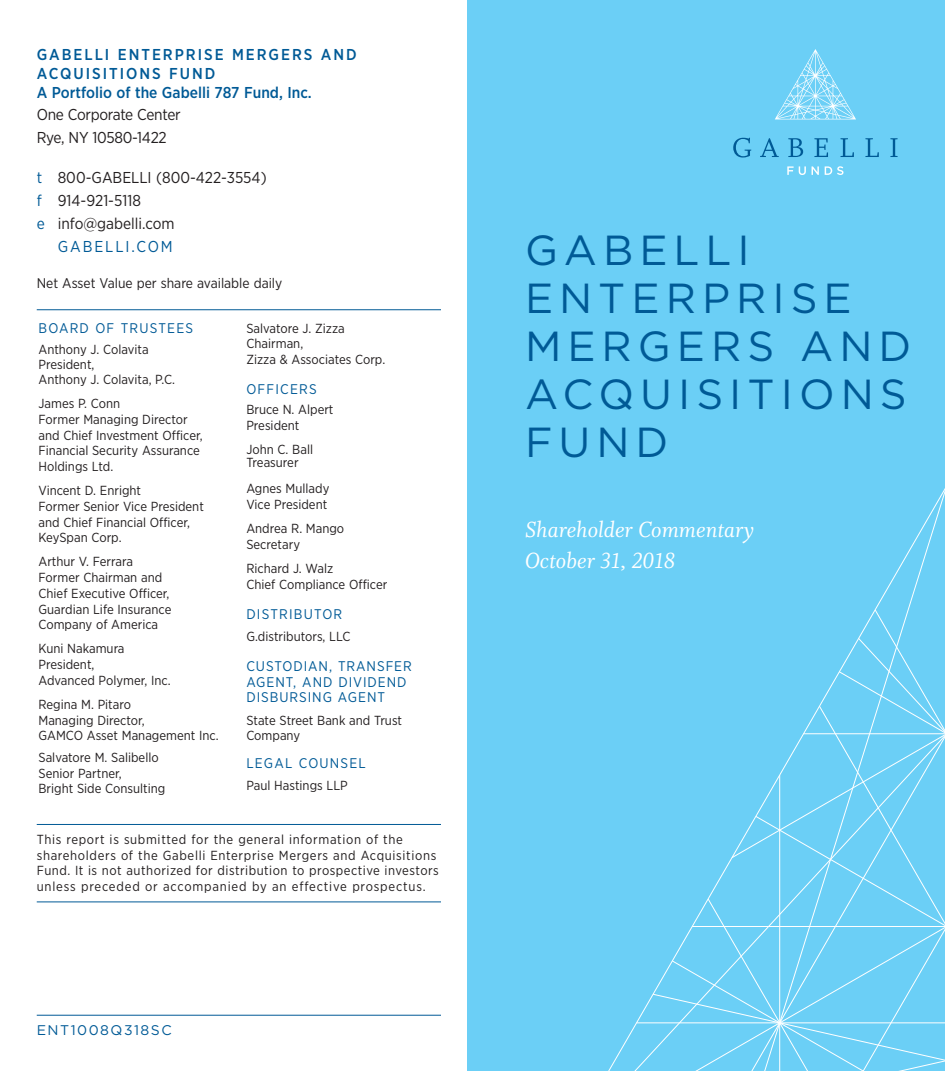
<style>
.page{position:relative;width:945px;height:1071px;background:#fff}
.page>*{position:absolute;margin:0;border:0;box-sizing:border-box;transform-origin:0 0}
.t1{font:42px "Gotham";letter-spacing:.145em;color:#005a96}
.t2{font:24.5px "Whitman Italic LF";color:#fff}
.t3{font:15.75px "Gotham Narrow";letter-spacing:-.005em;color:#231f20}
.t4{font:500 15.75px/18.9px "Gotham Narrow";letter-spacing:.125em;color:#005a96}
.t5{font:500 15.75px "Gotham Narrow";color:#005a96}
.t6{font:15.75px "Gotham Narrow";letter-spacing:.125em;color:#005a96}
.t7{font:14px/15.8px "Gotham Narrow";letter-spacing:.07em;color:#005a96}
.t8{font:14px "Gotham Narrow";color:#231f20}
.t9{font:14px "Gotham";letter-spacing:.105em;color:#005a96}
.t10{font:13.12px/15.2px "Gotham Narrow";color:#231f20}
.t11{font:13.12px/15.8px "Gotham Narrow";letter-spacing:.05em;color:#231f20}
.s1{color:#005a96}
</style>
<div class="page">
<div style="left:467px;top:0;width:478px;height:1071px;background:#6bcff6"></div>
<svg style="left:756px;top:609px;width:175px;height:206px"></svg>
<svg style="left:818px;top:705px;width:127px;height:110px"></svg>
<svg style="left:608px;top:815px;width:337px;height:256px"></svg>
<hr style="left:692px;top:926px;width:253px;height:1px;background:#fff">
<hr style="left:37px;top:824px;width:404px;height:1px;background:#005a96">
<hr style="left:37px;top:902px;width:404px;height:1px;background:#005a96">
<svg style="left:775px;top:49px;width:81px;height:70px"></svg>
<svg style="left:787px;top:166px;width:19px;height:9px"></svg>
<svg style="left:812px;top:166px;width:7px;height:9px"></svg>
<svg style="left:825px;top:166px;width:18px;height:9px"></svg>
<svg style="left:760px;top:138px;width:19px;height:19px"></svg>
<svg style="left:788px;top:138px;width:15px;height:19px"></svg>
<svg style="left:814px;top:138px;width:14px;height:19px"></svg>
<svg style="left:841px;top:138px;width:13px;height:19px"></svg>
<svg style="left:865px;top:138px;width:14px;height:19px"></svg>
<svg style="left:890px;top:138px;width:8px;height:19px"></svg>
<svg style="left:733px;top:138px;width:18px;height:20px"></svg>
<hr style="left:37px;top:1015px;width:404px;height:1px;background:#005a96">
<hr style="left:37px;top:309px;width:404px;height:1px;background:#005a96">
<p class="t4" style="left:37px;top:45px;width:322px">GABELLI ENTERPRISE MERGERS AND<br>ACQUISITIONS FUND</p>
<p class="t5" style="left:37px;top:83px;width:277px">A Portfolio of the Gabelli 787 Fund, Inc.</p>
<p class="t3" style="left:37px;top:109px;width:145px">One Corporate Center</p>
<p class="t3" style="left:37px;top:132px;width:132px">Rye, NY 10580-1422</p>
<p class="t3" style="left:37px;top:172px;width:231px"><span class="s1">t</span> 800-GABELLI (800-422-3554)</p>
<p class="t3" style="left:37px;top:195px;width:106px"><span class="s1">f</span> 914-921-5118</p>
<p class="t3" style="left:37px;top:218px;width:139px"><span class="s1">e</span> info@gabelli.com</p>
<p class="t6" style="left:58px;top:240px;width:117px">GABELLI.COM</p>
<p class="t8" style="left:37px;top:278px;width:247px">Net Asset Value per share available daily</p>
<p class="t7" style="left:38px;top:321px;width:156px">BOARD OF TRUSTEES</p>
<p class="t10" style="left:38px;top:342px;width:112px">Anthony J. Colavita</p>
<p class="t10" style="left:38px;top:358px;width:57px">President,</p>
<p class="t10" style="left:38px;top:373px;width:138px">Anthony J. Colavita, P.C.</p>
<p class="t10" style="left:38px;top:397px;width:83px">James P. Conn</p>
<p class="t10" style="left:38px;top:412px;width:151px">Former Managing Director</p>
<p class="t10" style="left:38px;top:428px;width:166px">and Chief Investment Officer,</p>
<p class="t10" style="left:38px;top:444px;width:163px">Financial Security Assurance</p>
<p class="t10" style="left:38px;top:460px;width:76px">Holdings Ltd.</p>
<p class="t10" style="left:38px;top:484px;width:104px">Vincent D. Enright</p>
<p class="t10" style="left:38px;top:499px;width:167px">Former Senior Vice President</p>
<p class="t10" style="left:38px;top:515px;width:153px">and Chief Financial Officer,</p>
<p class="t10" style="left:38px;top:531px;width:85px">KeySpan Corp.</p>
<p class="t10" style="left:38px;top:555px;width:96px">Arthur V. Ferrara</p>
<p class="t10" style="left:38px;top:571px;width:125px">Former Chairman and</p>
<p class="t10" style="left:38px;top:586px;width:133px">Chief Executive Officer,</p>
<p class="t10" style="left:38px;top:602px;width:134px">Guardian Life Insurance</p>
<p class="t10" style="left:38px;top:618px;width:121px">Company of America</p>
<p class="t10" style="left:38px;top:642px;width:88px">Kuni Nakamura</p>
<p class="t10" style="left:38px;top:658px;width:57px">President,</p>
<p class="t10" style="left:38px;top:673px;width:134px">Advanced Polymer, Inc.</p>
<p class="t10" style="left:38px;top:697px;width:94px">Regina M. Pitaro</p>
<p class="t10" style="left:38px;top:713px;width:182px;line-height:15.8px">Managing Director,<br>GAMCO Asset Management Inc.</p>
<p class="t10" style="left:38px;top:751px;width:128px">Salvatore M. Salibello<br>Senior Partner,<br>Bright Side Consulting</p>
<p class="t10" style="left:246px;top:321px;width:100px">Salvatore J. Zizza</p>
<p class="t10" style="left:246px;top:337px;width:58px">Chairman,</p>
<p class="t10" style="left:246px;top:353px;width:140px">Zizza &amp; Associates Corp.</p>
<p class="t7" style="left:246px;top:382px;width:72px">OFFICERS</p>
<p class="t10" style="left:246px;top:403px;width:89px">Bruce N. Alpert</p>
<p class="t10" style="left:246px;top:419px;width:55px">President</p>
<p class="t10" style="left:246px;top:445px;width:68px;line-height:12.2px">John C. Ball<br>Treasurer</p>
<p class="t10" style="left:246px;top:482px;width:85px">Agnes Mullady</p>
<p class="t10" style="left:246px;top:497px;width:82px">Vice President</p>
<p class="t10" style="left:246px;top:522px;width:99px">Andrea R. Mango</p>
<p class="t10" style="left:246px;top:538px;width:55px">Secretary</p>
<p class="t10" style="left:246px;top:562px;width:88px">Richard J. Walz</p>
<p class="t10" style="left:246px;top:578px;width:142px">Chief Compliance Officer</p>
<p class="t7" style="left:246px;top:607px;width:97px">DISTRIBUTOR</p>
<p class="t10" style="left:246px;top:630px;width:106px">G.distributors, LLC</p>
<p class="t7" style="left:246px;top:659px;width:167px">CUSTODIAN, TRANSFER<br>AGENT, AND DIVIDEND<br>DISBURSING AGENT</p>
<p class="t10" style="left:246px;top:713px;width:157px">State Street Bank and Trust<br>Company</p>
<p class="t7" style="left:246px;top:756px;width:121px">LEGAL COUNSEL</p>
<p class="t10" style="left:246px;top:779px;width:103px">Paul Hastings LLP</p>
<p class="t11" style="left:37px;top:832px;width:404px">This report is submitted for the general information of the shareholders of the Gabelli Enterprise Mergers and Acquisitions Fund. It is not authorized for distribution to prospective investors unless preceded or accompanied by an effective prospectus.</p>
<p class="t9" style="left:37px;top:1025px;width:136px">ENT1008Q318SC</p>
<p class="t1" style="left:525px;top:235px;width:226px">GABELLI</p>
<p class="t1" style="left:525px;top:283px;width:328px">ENTERPRISE</p>
<p class="t1" style="left:525px;top:331px;width:388px">MERGERS AND</p>
<p class="t1" style="left:525px;top:379px;width:383px">ACQUISITIONS</p>
<p class="t1" style="left:525px;top:427px;width:145px">FUND</p>
<p class="t2" style="left:525px;top:514px;width:230px">Shareholder Commentary</p>
<p class="t2" style="left:525px;top:546px;width:152px">October 31, 2018</p>
</div>
